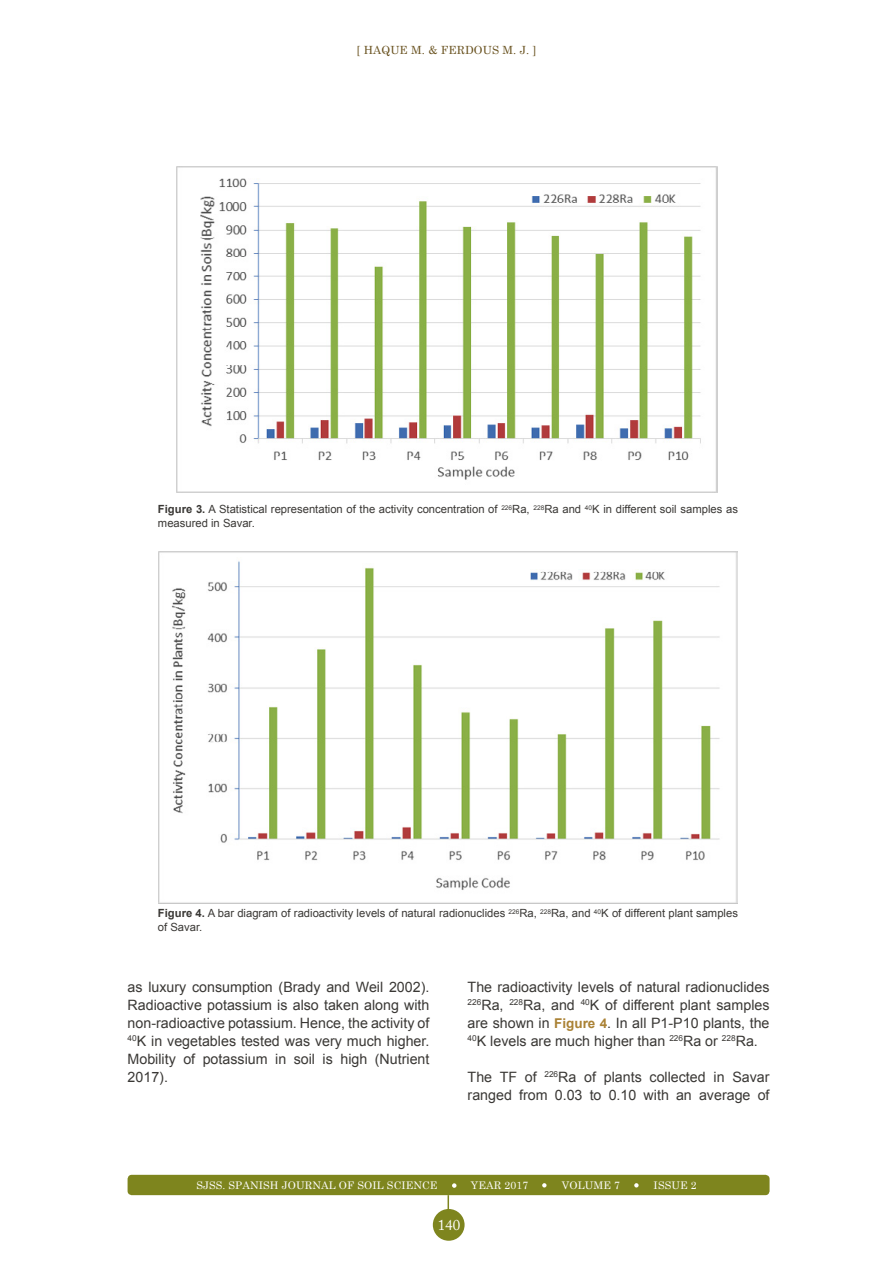
<style>
.page{position:relative;width:893px;height:1263px;background:#fff}
.page>*{position:absolute;margin:0;border:0;box-sizing:border-box;transform-origin:0 0}
.t1{font:15px "Adobe Caslon Pro";color:#fff}
.t2{font:14.25px/18px "Arial";color:#3a3835;text-align:justify}
.t3{font:11.25px/13.5px "Arial";color:#3a3835}
.t4{font:11.25px "Century Schoolbook";letter-spacing:.01em;color:#68511e}
.t5{font:10.5px "Century Schoolbook";letter-spacing:.01em;color:#fff}
.s1{font-weight:700}
.s2{font-weight:700;font-size:13.5px;color:#aa8235}
</style>
<div class="page">
<svg style="left:448px;top:1195px;width:1px;height:14px"></svg>
<div style="left:433px;top:1209px;width:32px;height:32px;background:#7e851e;border-radius:50%"></div>
<div style="left:128px;top:1175px;width:642px;height:20px;background:#7e851e;border-radius:4px"></div>
<svg style="left:452px;top:1183px;width:4px;height:5px"></svg>
<svg style="left:542px;top:1183px;width:5px;height:4px"></svg>
<svg style="left:634px;top:1183px;width:5px;height:4px"></svg>
<img style="left:176px;top:167px;width:542px;height:325px">
<img style="left:158px;top:551px;width:580px;height:352px">
<p class="t4" style="left:357px;top:43px;width:181px">[ HAQUE M. &amp; FERDOUS M. J. ]</p>
<p class="t3" style="left:158px;top:503px;width:581px"><span class="s1">Figure 3.</span> A Statistical representation of the activity concentration of <sup>226</sup>Ra, <sup>228</sup>Ra and <sup>40</sup>K in different soil samples as measured in Savar.</p>
<p class="t3" style="left:158px;top:907px;width:581px"><span class="s1">Figure 4.</span> A bar diagram of radioactivity levels of natural radionuclides <sup>226</sup>Ra, <sup>228</sup>Ra, and <sup>40</sup>K of different plant samples of Savar.</p>
<p class="t2" style="left:128px;top:978px;width:303px">as luxury consumption (Brady and Weil 2002).<br>Radioactive potassium is also taken along with non-radioactive potassium. Hence, the activity of <sup>40</sup>K in vegetables tested was very much higher.<br>Mobility of potassium in soil is high (Nutrient 2017).</p>
<p class="t2" style="left:468px;top:978px;width:303px">The radioactivity levels of natural radionuclides <sup>226</sup>Ra, <sup>228</sup>Ra, and <sup>40</sup>K of different plant samples are shown in <span class="s2">Figure 4</span>. In all P1-P10 plants, the <sup>40</sup>K levels are much higher than <sup>226</sup>Ra or <sup>228</sup>Ra.</p>
<p class="t2" style="left:468px;top:1068px;width:303px">The TF of <sup>226</sup>Ra of plants collected in Savar ranged from 0.03 to 0.10 with an average of</p>
<p class="t5" style="left:196px;top:1178px;width:243px">SJSS. SPANISH JOURNAL OF SOIL SCIENCE</p>
<p class="t5" style="left:471px;top:1178px;width:59px">YEAR 2017</p>
<p class="t5" style="left:562px;top:1178px;width:60px">VOLUME 7</p>
<p class="t5" style="left:654px;top:1178px;width:45px">ISSUE 2</p>
<p class="t1" style="left:438px;top:1216px;width:24px">140</p>
</div>
